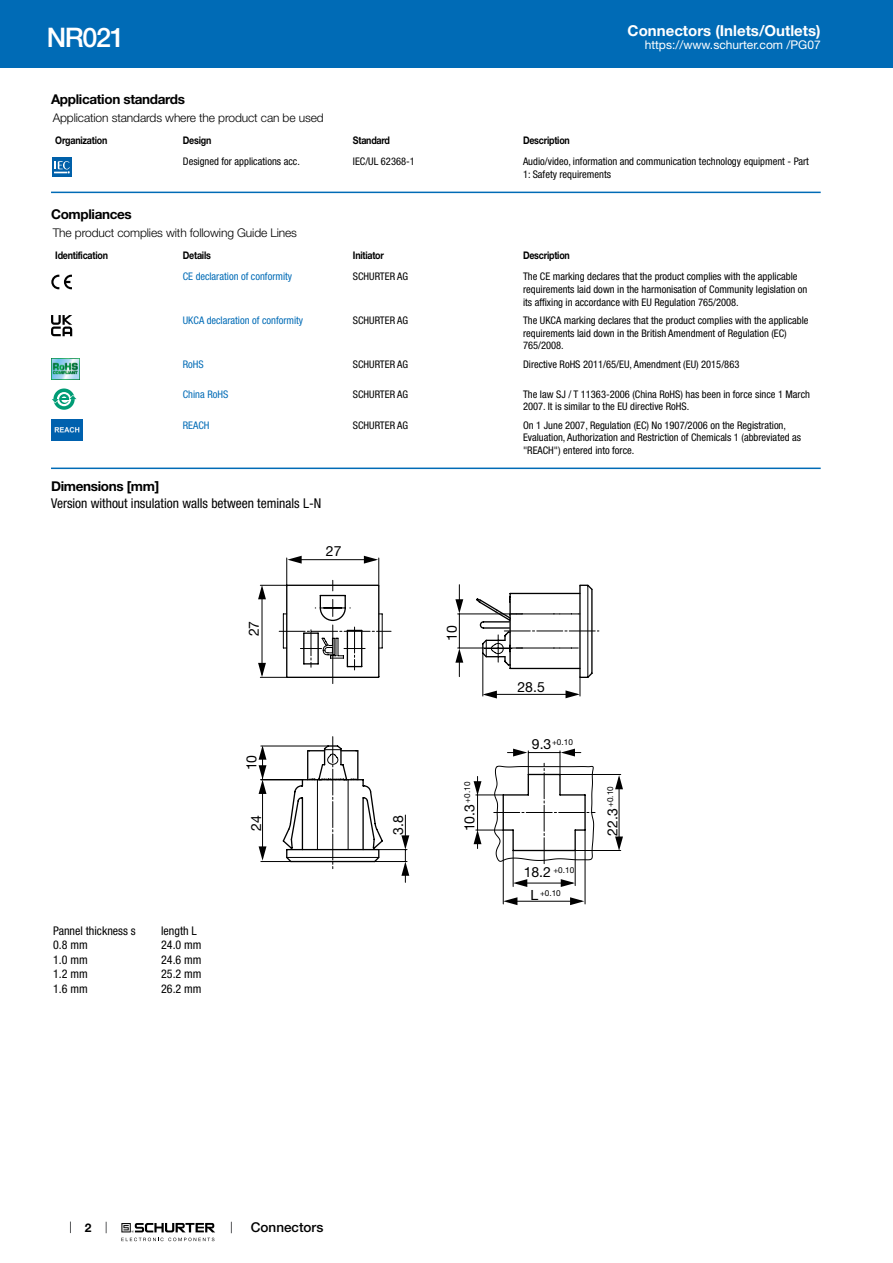
<style>
.page{position:relative;width:893px;height:1263px;background:#fff}
.page>*{position:absolute;margin:0;border:0;box-sizing:border-box;transform-origin:0 0}
.t1{font:500 27px "Helvetica Neue LT";letter-spacing:-.05em;color:#fff}
.t2{font:700 15px "Helvetica Neue LT";color:#fff}
.t3{font:14.1px "Helvetica Neue LT";color:#000}
.t4{font:condensed 13.5px "Helvetica Neue LT";color:#000}
.t5{font:700 13.5px "Helvetica Neue LT";letter-spacing:-.025em;color:#000}
.t6{font:500 13.5px "Helvetica Neue LT";color:#000}
.t7{font:300 12px "Helvetica Neue LT";letter-spacing:-.01em;color:#000}
.t8{font:condensed 12px "Helvetica Neue LT";color:#000}
.t9{font:12px "Helvetica Neue LT";color:#fff}
.t10{font:700 12px "Helvetica Neue LT";color:#000}
.t11{font:condensed 10.5px/12.6px "Helvetica Neue LT";color:#000}
.t12{font:700 10.5px "Helvetica Neue LT";letter-spacing:-.025em;color:#000;scale:.85 1}
.t13{font:condensed 10.5px "Helvetica Neue LT";color:#006bb6}
.t14{font:8.25px "Helvetica Neue LT";color:#000}
.s1{font-size:14.1px}
</style>
<div class="page">
<svg style="left:70px;top:1221px;width:1px;height:12px"></svg>
<svg style="left:121px;top:1223px;width:94px;height:18px"></svg>
<div style="left:0;top:0;width:893px;height:68px;background:#006bb6"></div>
<svg style="left:52px;top:157px;width:20px;height:20px"></svg>
<div style="left:52px;top:157px;width:19px;height:19px;background:#0060a9"></div>
<svg style="left:54px;top:161px;width:16px;height:13px"></svg>
<hr style="left:51px;top:192px;width:770px;height:1px;background:#006bb6">
<svg style="left:51px;top:275px;width:21px;height:14px"></svg>
<svg style="left:51px;top:315px;width:21px;height:21px"></svg>
<img style="left:51px;top:359px;width:29px;height:21px">
<svg style="left:53px;top:388px;width:22px;height:22px"></svg>
<svg style="left:57px;top:392px;width:14px;height:14px"></svg>
<svg style="left:52px;top:394px;width:25px;height:9px"></svg>
<img style="left:51px;top:420px;width:32px;height:21px">
<hr style="left:51px;top:468px;width:770px;height:1px;background:#006bb6">
<hr style="left:458px;top:614px;width:64px;height:1px;background:#000">
<hr style="left:458px;top:648px;width:64px;height:1px;background:#000">
<hr style="left:459px;top:614px;width:1px;height:34px;background:#000">
<hr style="left:261px;top:746px;width:67px;height:1px;background:#000">
<hr style="left:261px;top:779px;width:41px;height:1px;background:#000">
<hr style="left:261px;top:861px;width:30px;height:1px;background:#000">
<hr style="left:262px;top:782px;width:1px;height:76px;background:#000">
<hr style="left:575px;top:851px;width:1px;height:34px;background:#000">
<hr style="left:513px;top:851px;width:1px;height:35px;background:#000">
<hr style="left:517px;top:883px;width:55px;height:1px;background:#000">
<hr style="left:560px;top:774px;width:61px;height:1px;background:#000">
<hr style="left:575px;top:850px;width:46px;height:1px;background:#000">
<hr style="left:619px;top:778px;width:1px;height:68px;background:#000">
<hr style="left:503px;top:830px;width:1px;height:74px;background:#000">
<hr style="left:585px;top:830px;width:1px;height:74px;background:#000">
<hr style="left:508px;top:901px;width:73px;height:1px;background:#000">
<svg style="left:455px;top:648px;width:8px;height:29px"></svg>
<svg style="left:455px;top:585px;width:8px;height:28px"></svg>
<svg style="left:570px;top:897px;width:14px;height:8px"></svg>
<svg style="left:503px;top:897px;width:14px;height:8px"></svg>
<svg style="left:561px;top:879px;width:14px;height:8px"></svg>
<svg style="left:513px;top:879px;width:14px;height:8px"></svg>
<svg style="left:474px;top:749px;width:121px;height:115px"></svg>
<svg style="left:615px;top:775px;width:8px;height:14px"></svg>
<svg style="left:615px;top:836px;width:8px;height:15px"></svg>
<svg style="left:259px;top:846px;width:7px;height:15px"></svg>
<svg style="left:259px;top:745px;width:7px;height:49px"></svg>
<svg style="left:281px;top:737px;width:128px;height:145px"></svg>
<svg style="left:475px;top:584px;width:124px;height:114px"></svg>
<svg style="left:258px;top:556px;width:133px;height:128px"></svg>
<h1 class="t1" style="left:47px;top:21px;width:80px">NR021</h1>
<h2 class="t2" style="left:628px;top:21px;width:195px">Connectors (Inlets/Outlets)</h2>
<p class="t9" style="left:645px;top:38px;width:178px">https://www.schurter.com /PG07</p>
<p class="t5" style="left:51px;top:91px;width:135px">Application standards</p>
<p class="t7" style="left:53px;top:110px;width:272px">Application standards where the product can be used</p>
<p class="t12" style="left:55px;top:134px;width:63px">Organization</p>
<p class="t12" style="left:183px;top:134px;width:35px">Design</p>
<p class="t12" style="left:353px;top:134px;width:45px">Standard</p>
<p class="t12" style="left:523px;top:134px;width:57px">Description</p>
<p class="t11" style="left:183px;top:155px;width:119px">Designed for applications acc.</p>
<p class="t11" style="left:353px;top:155px;width:63px">IEC/UL 62368-1</p>
<p class="t11" style="left:523px;top:155px;width:287px">Audio/video, information and communication technology equipment - Part<br>1: Safety requirements</p>
<p class="t5" style="left:51px;top:206px;width:82px">Compliances</p>
<p class="t7" style="left:53px;top:226px;width:246px">The product complies with following Guide Lines</p>
<p class="t12" style="left:55px;top:249px;width:64px">Identification</p>
<p class="t12" style="left:183px;top:249px;width:35px">Details</p>
<p class="t12" style="left:353px;top:249px;width:38px">Initiator</p>
<p class="t12" style="left:523px;top:249px;width:57px">Description</p>
<p class="t13" style="left:183px;top:271px;width:111px">CE declaration of conformity</p>
<p class="t11" style="left:353px;top:270px;width:57px">SCHURTER AG</p>
<p class="t11" style="left:523px;top:270px;width:286px">The CE marking declares that the product complies with the applicable requirements laid down in the harmonisation of Community legislation on its affixing in accordance with EU Regulation 765/2008.</p>
<p class="t13" style="left:183px;top:314px;width:122px">UKCA declaration of conformity</p>
<p class="t11" style="left:353px;top:314px;width:57px">SCHURTER AG</p>
<p class="t11" style="left:523px;top:314px;width:287px">The UKCA marking declares that the product complies with the applicable requirements laid down in the British Amendment of Regulation (EC)<br>765/2008.</p>
<p class="t13" style="left:183px;top:358px;width:22px">RoHS</p>
<p class="t11" style="left:353px;top:358px;width:57px">SCHURTER AG</p>
<p class="t11" style="left:523px;top:358px;width:218px">Directive RoHS 2011/65/EU, Amendment (EU) 2015/863</p>
<p class="t13" style="left:183px;top:388px;width:47px">China RoHS</p>
<p class="t11" style="left:353px;top:387px;width:57px">SCHURTER AG</p>
<p class="t11" style="left:523px;top:387px;width:289px">The law SJ / T 11363-2006 (China RoHS) has been in force since 1 March<br>2007. It is similar to the EU directive RoHS.</p>
<p class="t13" style="left:183px;top:419px;width:28px">REACH</p>
<p class="t11" style="left:353px;top:419px;width:57px">SCHURTER AG</p>
<p class="t11" style="left:523px;top:419px;width:279px">On 1 June 2007, Regulation (EC) No 1907/2006 on the Registration,<br>Evaluation, Authorization and Restriction of Chemicals 1 (abbreviated as "REACH") entered into force.</p>
<p class="t5" style="left:51px;top:478px;width:110px">Dimensions [mm]</p>
<p class="t4" style="left:51px;top:495px;width:272px">Version without insulation walls between teminals L-N</p>
<p class="t8" style="left:53px;top:924px;width:84px">Pannel thickness s</p>
<p class="t8" style="left:161px;top:924px;width:37px">length L</p>
<p class="t8" style="left:53px;top:938px;width:36px">0.8 mm</p>
<p class="t8" style="left:161px;top:938px;width:42px">24.0 mm</p>
<p class="t8" style="left:53px;top:953px;width:36px">1.0 mm</p>
<p class="t8" style="left:161px;top:953px;width:42px">24.6 mm</p>
<p class="t8" style="left:53px;top:967px;width:36px">1.2 mm</p>
<p class="t8" style="left:161px;top:967px;width:42px">25.2 mm</p>
<p class="t8" style="left:53px;top:981px;width:36px">1.6 mm</p>
<p class="t8" style="left:161px;top:981px;width:42px">26.2 mm</p>
<h3 class="t3" style="left:245px;top:636px;width:17px;rotate:-90deg">27</h3>
<h3 class="t3" style="left:243px;top:770px;width:17px;rotate:-90deg">10</h3>
<h3 class="t3" style="left:326px;top:543px;width:17px">27</h3>
<h3 class="t3" style="left:248px;top:831px;width:17px;rotate:-90deg">24</h3>
<h3 class="t3" style="left:390px;top:835px;width:21px;rotate:-90deg">3.8</h3>
<h3 class="t3" style="left:443px;top:641px;width:17px;rotate:-90deg">10</h3>
<h3 class="t3" style="left:517px;top:678px;width:29px">28.5</h3>
<p class="t14" style="left:532px;top:737px;width:42px"><span class="s1">9.3</span>+0.10</p>
<p class="t14" style="left:462px;top:831px;width:51px;rotate:-90deg"><span class="s1">10.3</span> +0.10</p>
<p class="t14" style="left:605px;top:836px;width:51px;rotate:-90deg"><span class="s1">22.3</span> +0.10</p>
<p class="t14" style="left:524px;top:865px;width:52px"><span class="s1">18.2</span> +0.10</p>
<p class="t14" style="left:530px;top:888px;width:32px"><span class="s1">L</span> +0.10</p>
<p class="t10" style="left:85px;top:1220px;width:8px">2</p>
<p class="t6" style="left:251px;top:1219px;width:74px">Connectors</p>
</div>
